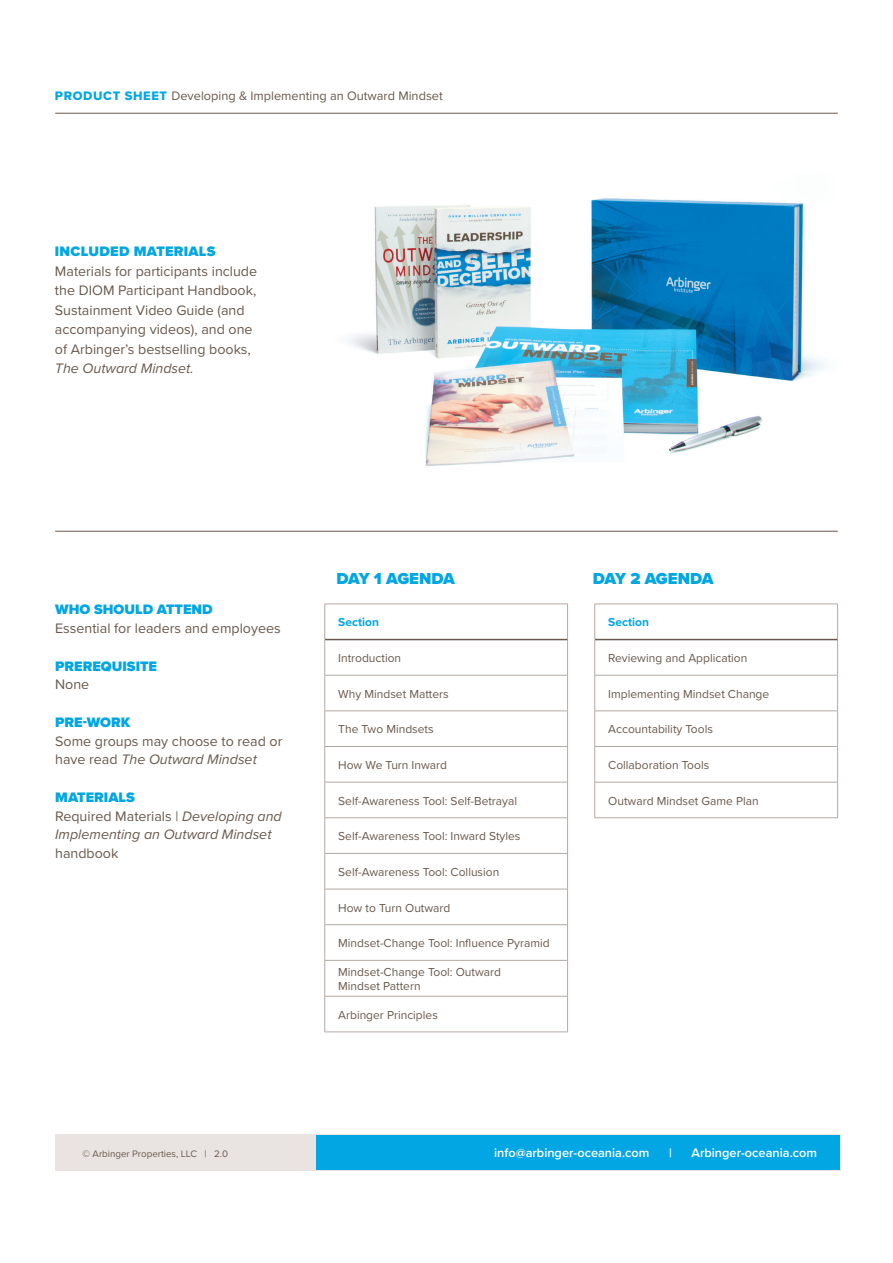
<style>
.page{position:relative;width:893px;height:1263px;background:#fff}
.page>*{position:absolute;margin:0;border:0;box-sizing:border-box;transform-origin:0 0}
.t1{font:900 16.5px "Proxima Nova";letter-spacing:-.03em;color:#01a6e2}
.t2{font:14.25px/19.5px "Proxima Nova";color:#69584d}
.t3{font:italic 14.25px/18.8px "Proxima Nova";color:#69584d}
.t4{font:900 14.25px "Proxima Nova";color:#01a6e2}
.t5{font:900 14.25px "Proxima Nova";letter-spacing:.02em;color:#01a6e2}
.t6{font:12.75px "Proxima Nova";color:#69584d}
.t7{font:600 12.75px "Proxima Nova";color:#fff}
.t8{font:12px/14.4px "Proxima Nova";color:#69584d}
.t9{font:700 12px "Proxima Nova";color:#01a6e2}
.t10{font:9.75px "Proxima Nova";color:#69584d}
.s1{font-family:"Proxima Nova Extrabld";color:#01a6e2}
.s2{font-style:italic}
.s3{font-weight:900;font-style:normal;color:#01a6e2}
.s4{font-style:normal}
</style>
<div class="page">
<div style="left:55px;top:1135px;width:785px;height:36px;background:#e9e4e2"></div>
<div style="left:316px;top:1135px;width:523px;height:35px;background:#01a6e2"></div>
<img style="left:347px;top:198px;width:481px;height:269px">
<hr style="left:55px;top:113px;width:783px;height:1px;background:#69584d">
<hr style="left:55px;top:531px;width:783px;height:1px;background:#69584d">
<hr style="left:567px;top:604px;width:1px;height:35px;background:#b4a9a3">
<hr style="left:567px;top:639px;width:1px;height:36px;background:#b4a9a3">
<hr style="left:325px;top:675px;width:243px;height:1px;background:#b4a9a3">
<hr style="left:567px;top:675px;width:1px;height:36px;background:#b4a9a3">
<hr style="left:325px;top:711px;width:243px;height:1px;background:#b4a9a3">
<hr style="left:567px;top:711px;width:1px;height:35px;background:#b4a9a3">
<hr style="left:325px;top:746px;width:243px;height:1px;background:#b4a9a3">
<hr style="left:567px;top:747px;width:1px;height:35px;background:#b4a9a3">
<hr style="left:325px;top:782px;width:243px;height:1px;background:#b4a9a3">
<hr style="left:567px;top:782px;width:1px;height:35px;background:#b4a9a3">
<hr style="left:325px;top:817px;width:243px;height:1px;background:#b4a9a3">
<hr style="left:567px;top:818px;width:1px;height:35px;background:#b4a9a3">
<hr style="left:325px;top:853px;width:243px;height:1px;background:#b4a9a3">
<hr style="left:567px;top:854px;width:1px;height:35px;background:#b4a9a3">
<hr style="left:325px;top:889px;width:243px;height:1px;background:#b4a9a3">
<hr style="left:567px;top:889px;width:1px;height:35px;background:#b4a9a3">
<hr style="left:325px;top:924px;width:243px;height:1px;background:#b4a9a3">
<hr style="left:567px;top:925px;width:1px;height:35px;background:#b4a9a3">
<hr style="left:325px;top:960px;width:243px;height:1px;background:#b4a9a3">
<hr style="left:567px;top:960px;width:1px;height:36px;background:#b4a9a3">
<hr style="left:567px;top:996px;width:1px;height:36px;background:#b4a9a3">
<hr style="left:325px;top:639px;width:242px;height:1px;background:#69584d">
<hr style="left:325px;top:604px;width:243px;height:1px;background:#b4a9a3">
<hr style="left:324px;top:604px;width:1px;height:35px;background:#b4a9a3">
<hr style="left:324px;top:639px;width:1px;height:36px;background:#b4a9a3">
<hr style="left:324px;top:675px;width:1px;height:36px;background:#b4a9a3">
<hr style="left:324px;top:711px;width:1px;height:35px;background:#b4a9a3">
<hr style="left:324px;top:747px;width:1px;height:35px;background:#b4a9a3">
<hr style="left:324px;top:782px;width:1px;height:35px;background:#b4a9a3">
<hr style="left:324px;top:818px;width:1px;height:35px;background:#b4a9a3">
<hr style="left:324px;top:854px;width:1px;height:35px;background:#b4a9a3">
<hr style="left:324px;top:889px;width:1px;height:35px;background:#b4a9a3">
<hr style="left:324px;top:925px;width:1px;height:35px;background:#b4a9a3">
<hr style="left:324px;top:960px;width:1px;height:36px;background:#b4a9a3">
<hr style="left:325px;top:996px;width:243px;height:1px;background:#b4a9a3">
<hr style="left:324px;top:996px;width:1px;height:36px;background:#a8a9ad">
<hr style="left:325px;top:1032px;width:243px;height:1px;background:#b4a9a3">
<hr style="left:837px;top:604px;width:1px;height:35px;background:#b4a9a3">
<hr style="left:837px;top:639px;width:1px;height:36px;background:#b4a9a3">
<hr style="left:595px;top:675px;width:243px;height:1px;background:#b4a9a3">
<hr style="left:837px;top:675px;width:1px;height:36px;background:#b4a9a3">
<hr style="left:595px;top:711px;width:243px;height:1px;background:#b4a9a3">
<hr style="left:837px;top:711px;width:1px;height:35px;background:#b4a9a3">
<hr style="left:595px;top:746px;width:243px;height:1px;background:#b4a9a3">
<hr style="left:837px;top:747px;width:1px;height:35px;background:#b4a9a3">
<hr style="left:595px;top:782px;width:243px;height:1px;background:#b4a9a3">
<hr style="left:837px;top:782px;width:1px;height:35px;background:#b4a9a3">
<hr style="left:595px;top:817px;width:243px;height:1px;background:#b4a9a3">
<hr style="left:595px;top:639px;width:242px;height:1px;background:#69584d">
<hr style="left:595px;top:604px;width:243px;height:1px;background:#b4a9a3">
<hr style="left:594px;top:604px;width:1px;height:35px;background:#b4a9a3">
<hr style="left:594px;top:639px;width:1px;height:36px;background:#b4a9a3">
<hr style="left:594px;top:675px;width:1px;height:36px;background:#b4a9a3">
<hr style="left:594px;top:711px;width:1px;height:35px;background:#b4a9a3">
<hr style="left:594px;top:747px;width:1px;height:35px;background:#b4a9a3">
<hr style="left:594px;top:782px;width:1px;height:35px;background:#b4a9a3">
<p class="t6" style="left:55px;top:86px;width:389px"><span class="s1">PRODUCT SHEET</span> Developing &amp; Implementing an Outward Mindset</p>
<p class="t5" style="left:55px;top:241px;width:162px">INCLUDED MATERIALS</p>
<p class="t2" style="left:55px;top:261px;width:204px">Materials for participants include the DIOM Participant Handbook,<br>Sustainment Video Guide (and accompanying videos), and one of Arbinger’s bestselling books,</p>
<p class="t3" style="left:55px;top:358px;width:140px">The Outward Mindset.</p>
<p class="t4" style="left:55px;top:599px;width:159px">WHO SHOULD ATTEND</p>
<p class="t2" style="left:55px;top:618px;width:227px">Essential for leaders and employees</p>
<p class="t4" style="left:55px;top:655px;width:103px">PREREQUISITE</p>
<p class="t2" style="left:55px;top:674px;width:36px">None</p>
<p class="t4" style="left:55px;top:711px;width:77px">PRE-WORK</p>
<p class="t2" style="left:55px;top:731px;width:229px;line-height:18.8px">Some groups may choose to read or have read <span class="s2">The Outward Mindset</span></p>
<p class="t3" style="left:55px;top:787px;width:228px"><span class="s3">MATERIALS<br></span><span class="s4">Required Materials |</span> Developing and<br>Implementing an Outward Mindset</p>
<p class="t2" style="left:55px;top:843px;width:65px">handbook</p>
<h1 class="t1" style="left:337px;top:566px;width:120px">DAY 1 AGENDA</h1>
<h1 class="t1" style="left:593px;top:566px;width:122px">DAY 2 AGENDA</h1>
<p class="t9" style="left:338px;top:613px;width:42px">Section</p>
<p class="t8" style="left:338px;top:650px;width:64px">Introduction</p>
<p class="t8" style="left:338px;top:686px;width:112px">Why Mindset Matters</p>
<p class="t8" style="left:338px;top:722px;width:97px">The Two Mindsets</p>
<p class="t8" style="left:338px;top:757px;width:110px">How We Turn Inward</p>
<p class="t8" style="left:338px;top:793px;width:180px">Self-Awareness Tool: Self-Betrayal</p>
<p class="t8" style="left:338px;top:829px;width:184px">Self-Awareness Tool: Inward Styles</p>
<p class="t8" style="left:338px;top:864px;width:163px">Self-Awareness Tool: Collusion</p>
<p class="t8" style="left:338px;top:900px;width:114px">How to Turn Outward</p>
<p class="t8" style="left:338px;top:935px;width:213px">Mindset-Change Tool: Influence Pyramid</p>
<p class="t8" style="left:338px;top:964px;width:164px">Mindset-Change Tool: Outward<br>Mindset Pattern</p>
<p class="t8" style="left:338px;top:1007px;width:101px">Arbinger Principles</p>
<p class="t9" style="left:608px;top:613px;width:42px">Section</p>
<p class="t8" style="left:608px;top:650px;width:141px">Reviewing and Application</p>
<p class="t8" style="left:608px;top:686px;width:162px">Implementing Mindset Change</p>
<p class="t8" style="left:608px;top:722px;width:106px">Accountability Tools</p>
<p class="t8" style="left:608px;top:757px;width:103px">Collaboration Tools</p>
<p class="t8" style="left:608px;top:793px;width:152px">Outward Mindset Game Plan</p>
<p class="t10" style="left:82px;top:1147px;width:147px">© Arbinger Properties, LLC | 2.0</p>
<p class="t7" style="left:494px;top:1143px;width:157px">info@arbinger-oceania.com</p>
<p class="t7" style="left:669px;top:1143px;width:4px">|</p>
<p class="t7" style="left:691px;top:1143px;width:127px">Arbinger-oceania.com</p>
</div>
